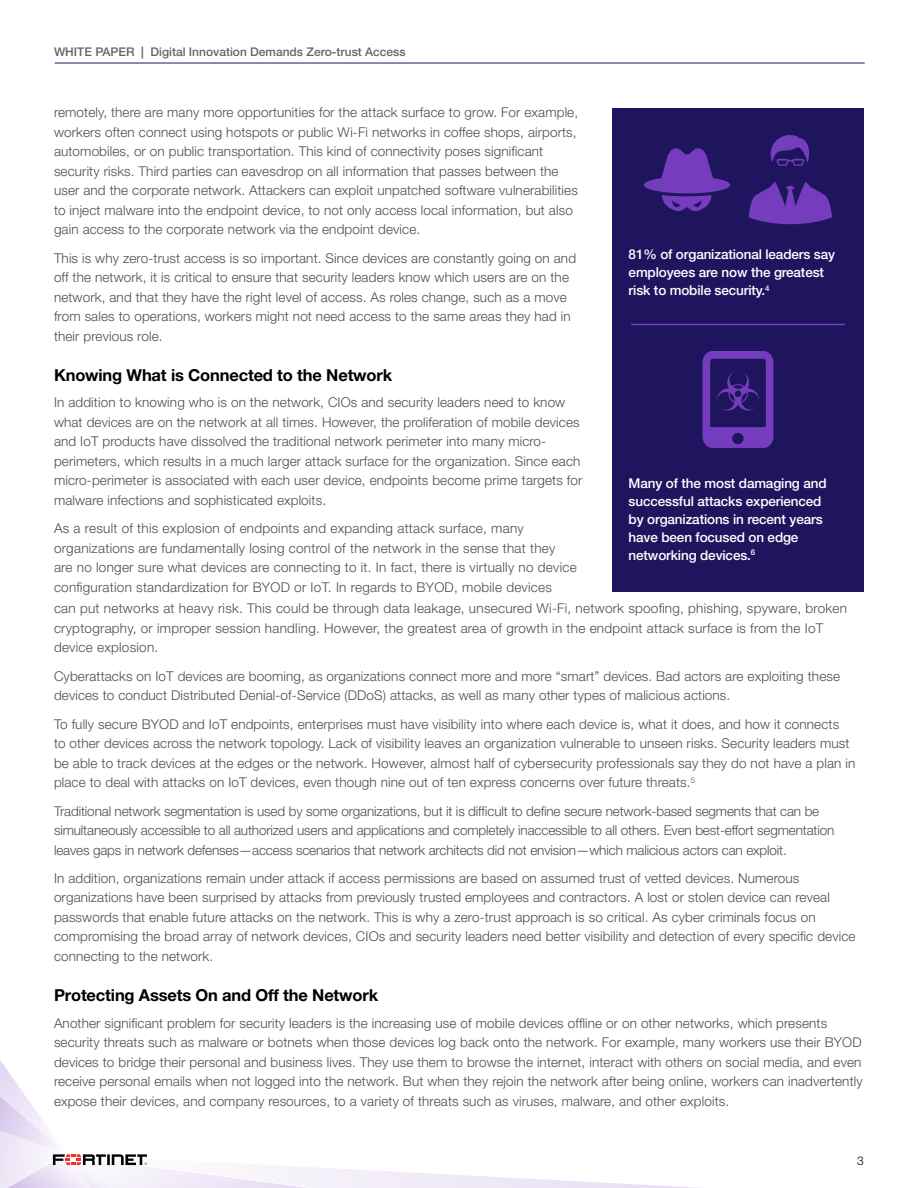
<style>
.page{position:relative;width:918px;height:1188px;background:#fff}
.page>*{position:absolute;margin:0;border:0;box-sizing:border-box;transform-origin:0 0}
.t1{font:700 16.5px "Helvetica Neue LT Pro";letter-spacing:-.01em;color:#000}
.t2{font:300 13.5px/19.5px "Helvetica Neue LT Pro";letter-spacing:.01em;color:#4d4d4f}
.t3{font:300 13.5px/19.5px "Helvetica Neue LT Pro";letter-spacing:-.01em;color:#4d4d4f}
.t4{font:500 13.5px/18px "Helvetica Neue LT Pro";letter-spacing:-.01em;color:#fff}
.t5{font:500 12px "Helvetica Neue LT Pro";color:#636466}
.t6{font:300 12px "Helvetica Neue LT Pro";color:#000}
.s1{font-weight:700}
</style>
<div class="page">
<hr style="left:55px;top:63px;width:810px;height:1px;background:#1f155f">
<svg style="left:0;top:1060px;width:699px;height:128px"></svg>
<div style="left:612px;top:108px;width:252px;height:484px;background:#1f155f"></div>
<hr style="left:631px;top:324px;width:214px;height:1px;background:#753dbd">
<svg style="left:703px;top:351px;width:70px;height:97px"></svg>
<svg style="left:644px;top:148px;width:86px;height:63px"></svg>
<svg style="left:749px;top:135px;width:83px;height:89px"></svg>
<p class="t5" style="left:54px;top:44px;width:353px">WHITE PAPER <span class="s1">|</span> Digital Innovation Demands Zero-trust Access</p>
<p class="t2" style="left:54px;top:102px;width:526px">remotely, there are many more opportunities for the attack surface to grow. For example, workers often connect using hotspots or public Wi-Fi networks in coffee shops, airports, automobiles, or on public transportation. This kind of connectivity poses significant security risks. Third parties can eavesdrop on all information that passes between the user and the corporate network. Attackers can exploit unpatched software vulnerabilities to inject malware into the endpoint device, to not only access local information, but also gain access to the corporate network via the endpoint device.</p>
<p class="t2" style="left:54px;top:248px;width:524px">This is why zero-trust access is so important. Since devices are constantly going on and off the network, it is critical to ensure that security leaders know which users are on the network, and that they have the right level of access. As roles change, such as a move from sales to operations, workers might not need access to the same areas they had in their previous role.</p>
<p class="t1" style="left:54px;top:365px;width:340px">Knowing What is Connected to the Network</p>
<p class="t2" style="left:54px;top:392px;width:530px">In addition to knowing who is on the network, CIOs and security leaders need to know what devices are on the network at all times. However, the proliferation of mobile devices and IoT products have dissolved the traditional network perimeter into many micro&shy;perimeters, which results in a much larger attack surface for the organization. Since each micro-perimeter is associated with each user device, endpoints become prime targets for malware infections and sophisticated exploits.</p>
<p class="t2" style="left:54px;top:518px;width:524px">As a result of this explosion of endpoints and expanding attack surface, many organizations are fundamentally losing control of the network in the sense that they are no longer sure what devices are connecting to it. In fact, there is virtually no device configuration standardization for BYOD or IoT. In regards to BYOD, mobile devices</p>
<p class="t4" style="left:629px;top:245px;width:208px">81% of organizational leaders say employees are now the greatest risk to mobile security.<sup>4</sup></p>
<p class="t4" style="left:629px;top:474px;width:200px">Many of the most damaging and successful attacks experienced by organizations in recent years have been focused on edge networking devices.<sup>6</sup></p>
<p class="t2" style="left:54px;top:599px;width:795px">can put networks at heavy risk. This could be through data leakage, unsecured Wi-Fi, network spoofing, phishing, spyware, broken cryptography, or improper session handling. However, the greatest area of growth in the endpoint attack surface is from the IoT device explosion.</p>
<p class="t2" style="left:54px;top:666px;width:788px">Cyberattacks on IoT devices are booming, as organizations connect more and more “smart” devices. Bad actors are exploiting these devices to conduct Distributed Denial-of-Service (DDoS) attacks, as well as many other types of malicious actions.</p>
<p class="t2" style="left:54px;top:714px;width:803px">To fully secure BYOD and IoT endpoints, enterprises must have visibility into where each device is, what it does, and how it connects<br>to other devices across the network topology. Lack of visibility leaves an organization vulnerable to unseen risks. Security leaders must be able to track devices at the edges or the network. However, almost half of cybersecurity professionals say they do not have a plan in place to deal with attacks on IoT devices, even though nine out of ten express concerns over future threats.<sup>5</sup></p>
<p class="t3" style="left:54px;top:801px;width:782px">Traditional network segmentation is used by some organizations, but it is difficult to define secure network-based segments that can be simultaneously accessible to all authorized users and applications and completely inaccessible to all others. Even best-effort segmentation leaves gaps in network defenses—access scenarios that network architects did not envision—which malicious actors can exploit.</p>
<p class="t2" style="left:54px;top:868px;width:803px">In addition, organizations remain under attack if access permissions are based on assumed trust of vetted devices. Numerous organizations have been surprised by attacks from previously trusted employees and contractors. A lost or stolen device can reveal passwords that enable future attacks on the network. This is why a zero-trust approach is so critical. As cyber criminals focus on compromising the broad array of network devices, CIOs and security leaders need better visibility and detection of every specific device connecting to the network.</p>
<p class="t1" style="left:54px;top:985px;width:326px">Protecting Assets On and Off the Network</p>
<p class="t2" style="left:54px;top:1013px;width:810px">Another significant problem for security leaders is the increasing use of mobile devices offline or on other networks, which presents security threats such as malware or botnets when those devices log back onto the network. For example, many workers use their BYOD devices to bridge their personal and business lives. They use them to browse the internet, interact with others on social media, and even receive personal emails when not logged into the network. But when they rejoin the network after being online, workers can inadvertently expose their devices, and company resources, to a variety of threats such as viruses, malware, and other exploits.</p>
<p class="t6" style="left:857px;top:1154px;width:8px">3</p>
</div>
